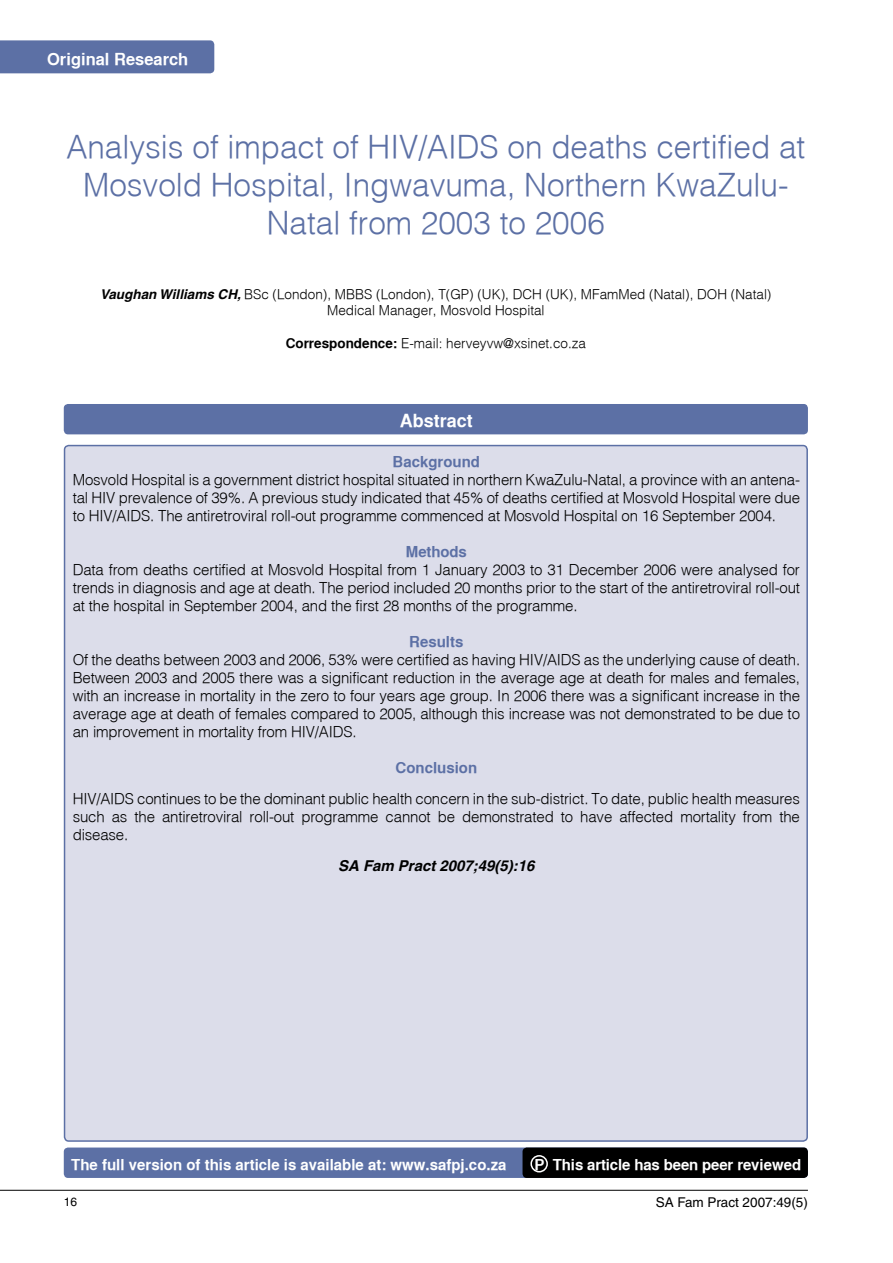
<style>
.page{position:relative;width:893px;height:1263px;background:#fff}
.page>*{position:absolute;margin:0;border:0;box-sizing:border-box;transform-origin:0 0}
.t1{font:300 31.5px/37.8px "Helvetica";color:#5c70a5;text-align:center}
.t2{font:700 18px "Helveticabold";color:#fff}
.t3{font:700 16.5px "Helveticabold";color:#fff}
.t4{font:300 15px/18px "Helvetica";letter-spacing:-.01em;color:#000;text-align:justify}
.t5{font:700 15px "Helveticabold";color:#fff}
.t6{font:700 15px "Helveticabold";color:#5c70a5}
.t7{font:italic 700 15px "Helvetica";color:#000}
.t8{font:300 13.5px "Helvetica";color:#000}
.t9{font:13.5px "Helvetica";color:#000}
.t10{font:12px "Helvetica";color:#000}
.s1{font-weight:700;font-style:italic}
.s2{font-family:"Helveticabold";font-weight:700}
</style>
<div class="page">
<hr style="left:0;top:1190px;width:808px;height:1px;background:#000">
<div style="left:64px;top:404px;width:744px;height:30px;background:#5c70a5"></div>
<div style="left:63px;top:444px;width:745px;height:697px;background:#dcddea"></div>
<svg style="left:64px;top:1147px;width:744px;height:31px;background:#3c4869"></svg>
<div style="left:0;top:40px;width:214px;height:33px;background:#5c70a5"></div>
<div style="left:530px;top:1155px;width:18px;height:17px;border:2px solid #fff;border-radius:50%"></div>
<p class="t3" style="left:47px;top:49px;width:143px">Original Research</p>
<p class="t1" style="left:66px;top:127px;width:740px">Analysis of impact of HIV/AIDS on deaths certified at<br>Mosvold Hospital, Ingwavuma, Northern KwaZulu-<br>Natal from 2003 to 2006</p>
<p class="t8" style="left:100px;top:286px;width:673px"><span class="s1">Vaughan Williams CH,</span> BSc (London), MBBS (London), T(GP) (UK), DCH (UK), MFamMed (Natal), DOH (Natal)</p>
<p class="t8" style="left:327px;top:302px;width:219px">Medical Manager, Mosvold Hospital</p>
<p class="t8" style="left:286px;top:335px;width:302px"><span class="s2">Correspondence:</span> E-mail: herveyvw@xsinet.co.za</p>
<p class="t2" style="left:400px;top:410px;width:75px">Abstract</p>
<p class="t6" style="left:393px;top:453px;width:89px">Background</p>
<p class="t4" style="left:73px;top:470px;width:729px">Mosvold Hospital is a government district hospital situated in northern KwaZulu-Natal, a province with an antena&shy;tal HIV prevalence of 39%. A previous study indicated that 45% of deaths certified at Mosvold Hospital were due to HIV/AIDS. The antiretroviral roll-out programme commenced at Mosvold Hospital on 16 September 2004.</p>
<p class="t6" style="left:406px;top:543px;width:62px">Methods</p>
<p class="t4" style="left:73px;top:560px;width:729px">Data from deaths certified at Mosvold Hospital from 1 January 2003 to 31 December 2006 were analysed for trends in diagnosis and age at death. The period included 20 months prior to the start of the antiretroviral roll-out at the hospital in September 2004, and the first 28 months of the programme.</p>
<p class="t6" style="left:409px;top:633px;width:56px">Results</p>
<p class="t4" style="left:73px;top:650px;width:729px">Of the deaths between 2003 and 2006, 53% were certified as having HIV/AIDS as the underlying cause of death.<br>Between 2003 and 2005 there was a significant reduction in the average age at death for males and females, with an increase in mortality in the zero to four years age group. In 2006 there was a significant increase in the average age at death of females compared to 2005, although this increase was not demonstrated to be due to an improvement in mortality from HIV/AIDS.</p>
<p class="t6" style="left:395px;top:759px;width:83px">Conclusion</p>
<p class="t4" style="left:73px;top:789px;width:729px">HIV/AIDS continues to be the dominant public health concern in the sub-district. To date, public health measures such as the antiretroviral roll-out programme cannot be demonstrated to have affected mortality from the disease.</p>
<p class="t7" style="left:338px;top:857px;width:198px">SA Fam Pract 2007;49(5):16</p>
<p class="t5" style="left:71px;top:1156px;width:437px">The full version of this article is available at: www.safpj.co.za</p>
<p class="t5" style="left:535px;top:1156px;width:268px">P This article has been peer reviewed</p>
<p class="t10" style="left:64px;top:1194px;width:15px">16</p>
<p class="t9" style="left:656px;top:1194px;width:154px">SA Fam Pract 2007:49(5)</p>
</div>
